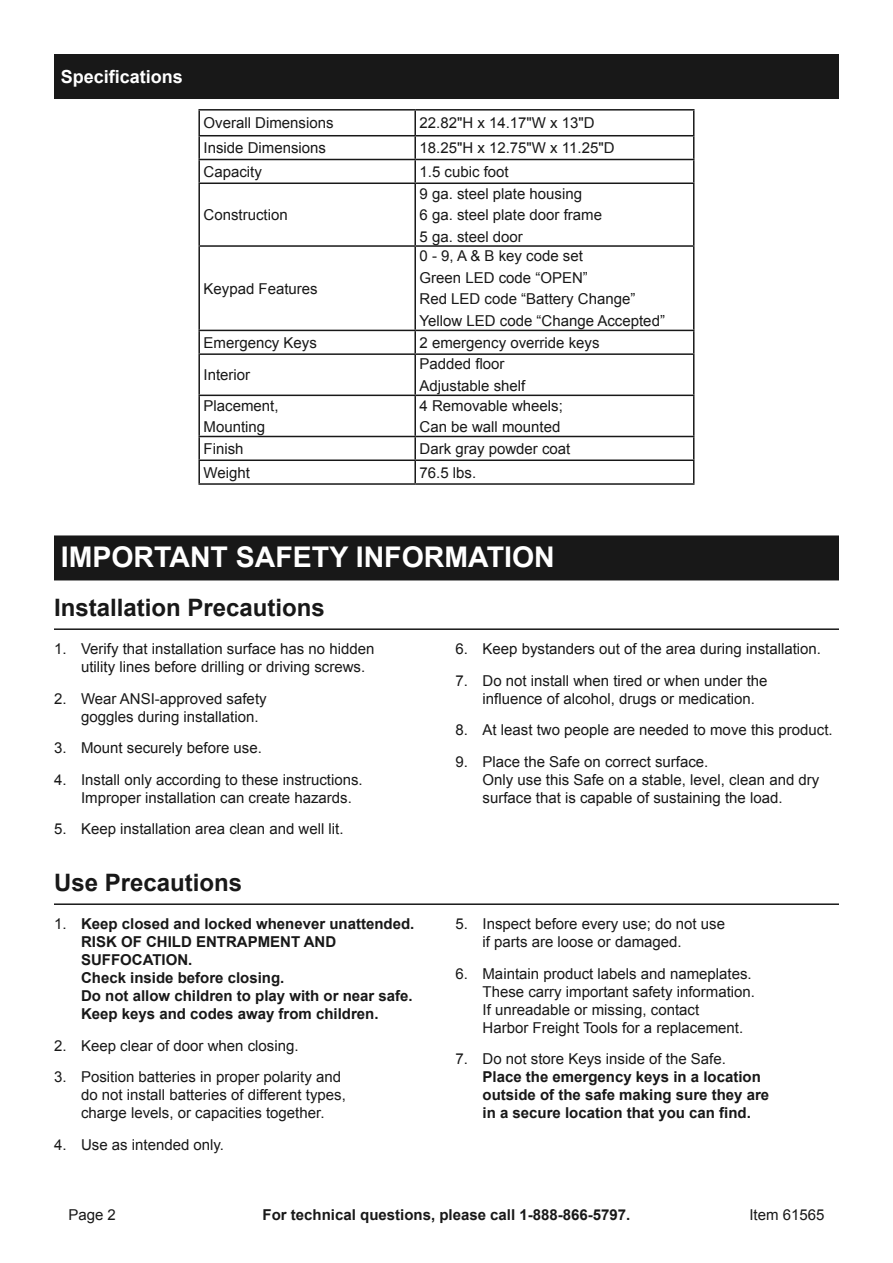
<style>
.page{position:relative;width:893px;height:1263px;background:#fff}
.page>*{position:absolute;margin:0;border:0;box-sizing:border-box;transform-origin:0 0}
.Section_Headers_0931{font:700 28.5px "Arial";color:#fff}
.Header_0931{font:700 24px "Arial";color:#181818}
.Section_Headers_0931-2{font:700 18px "Arial";color:#fff}
.t1{font:15px/18px "Arial";color:#181818}
.t2{font:700 15px/18px "Arial";color:#181818}
.s1{font-weight:400}
</style>
<div class="page">
<div style="left:54px;top:54px;width:785px;height:45px;background:#181818"></div>
<div style="left:54px;top:535px;width:785px;height:45px;background:#181818"></div>
<hr style="left:54px;top:628px;width:785px;height:2px;background:#181818">
<hr style="left:198px;top:109px;width:217px;height:2px;background:#181818">
<hr style="left:198px;top:111px;width:2px;height:24px;background:#181818">
<hr style="left:415px;top:109px;width:279px;height:2px;background:#181818">
<hr style="left:414px;top:111px;width:2px;height:24px;background:#181818">
<hr style="left:198px;top:135px;width:217px;height:1px;background:#181818">
<hr style="left:198px;top:136px;width:2px;height:23px;background:#181818">
<hr style="left:415px;top:135px;width:279px;height:1px;background:#181818">
<hr style="left:414px;top:136px;width:2px;height:23px;background:#181818">
<hr style="left:198px;top:159px;width:217px;height:1px;background:#181818">
<hr style="left:198px;top:160px;width:2px;height:22px;background:#181818">
<hr style="left:415px;top:159px;width:279px;height:1px;background:#181818">
<hr style="left:414px;top:160px;width:2px;height:22px;background:#181818">
<svg style="left:693px;top:111px;width:1px;height:71px"></svg>
<hr style="left:198px;top:182px;width:217px;height:2px;background:#181818">
<hr style="left:198px;top:184px;width:2px;height:61px;background:#181818">
<hr style="left:415px;top:182px;width:279px;height:2px;background:#181818">
<hr style="left:414px;top:184px;width:2px;height:61px;background:#181818">
<hr style="left:693px;top:184px;width:1px;height:61px;background:#181818">
<hr style="left:198px;top:245px;width:217px;height:2px;background:#181818">
<hr style="left:198px;top:247px;width:2px;height:83px;background:#181818">
<hr style="left:415px;top:245px;width:279px;height:2px;background:#181818">
<hr style="left:414px;top:247px;width:2px;height:83px;background:#181818">
<hr style="left:693px;top:247px;width:1px;height:83px;background:#181818">
<hr style="left:198px;top:330px;width:217px;height:1px;background:#181818">
<hr style="left:198px;top:331px;width:2px;height:22px;background:#181818">
<hr style="left:415px;top:330px;width:279px;height:1px;background:#181818">
<hr style="left:414px;top:331px;width:2px;height:22px;background:#181818">
<svg style="left:693px;top:331px;width:1px;height:22px"></svg>
<hr style="left:198px;top:353px;width:217px;height:2px;background:#181818">
<hr style="left:198px;top:355px;width:2px;height:40px;background:#181818">
<hr style="left:415px;top:353px;width:279px;height:2px;background:#181818">
<hr style="left:414px;top:355px;width:2px;height:40px;background:#181818">
<hr style="left:693px;top:355px;width:1px;height:40px;background:#181818">
<hr style="left:198px;top:395px;width:217px;height:1px;background:#181818">
<hr style="left:198px;top:396px;width:2px;height:40px;background:#181818">
<hr style="left:415px;top:395px;width:279px;height:1px;background:#181818">
<hr style="left:414px;top:396px;width:2px;height:40px;background:#181818">
<hr style="left:693px;top:396px;width:1px;height:40px;background:#181818">
<hr style="left:198px;top:436px;width:217px;height:1px;background:#181818">
<hr style="left:198px;top:437px;width:2px;height:22px;background:#181818">
<hr style="left:415px;top:436px;width:279px;height:1px;background:#181818">
<hr style="left:414px;top:437px;width:2px;height:22px;background:#181818">
<hr style="left:198px;top:459px;width:217px;height:2px;background:#181818">
<hr style="left:198px;top:461px;width:2px;height:22px;background:#181818">
<hr style="left:415px;top:459px;width:279px;height:2px;background:#181818">
<hr style="left:414px;top:461px;width:2px;height:22px;background:#181818">
<svg style="left:693px;top:437px;width:1px;height:46px"></svg>
<hr style="left:198px;top:483px;width:217px;height:2px;background:#181818">
<hr style="left:415px;top:483px;width:279px;height:2px;background:#181818">
<hr style="left:54px;top:903px;width:785px;height:2px;background:#181818">
<p class="Section_Headers_0931-2" style="left:61px;top:64px;width:124px">Specifications</p>
<p class="t1" style="left:204px;top:114px;width:132px">Overall Dimensions</p>
<p class="t1" style="left:420px;top:114px;width:177px">22.82"H x 14.17"W x 13"D</p>
<p class="t1" style="left:204px;top:139px;width:124px">Inside Dimensions</p>
<p class="t1" style="left:420px;top:139px;width:196px">18.25"H x 12.75"W x 11.25"D</p>
<p class="t1" style="left:204px;top:163px;width:60px">Capacity</p>
<p class="t1" style="left:420px;top:163px;width:91px">1.5 cubic foot</p>
<p class="t1" style="left:204px;top:206px;width:86px">Construction</p>
<p class="t1" style="left:420px;top:184px;width:164px">9 ga. steel plate housing</p>
<p class="t1" style="left:420px;top:206px;width:184px">6 ga. steel plate door frame</p>
<p class="t1" style="left:420px;top:228px;width:105px">5 ga. steel door</p>
<p class="t1" style="left:204px;top:280px;width:116px">Keypad Features</p>
<p class="t1" style="left:420px;top:247px;width:165px">0 - 9, A &amp; B key code set</p>
<p class="t1" style="left:420px;top:269px;width:170px">Green LED code “OPEN”</p>
<p class="t1" style="left:420px;top:290px;width:217px">Red LED code “Battery Change”</p>
<p class="t1" style="left:420px;top:312px;width:247px">Yellow LED code “Change Accepted”</p>
<p class="t1" style="left:204px;top:334px;width:115px">Emergency Keys</p>
<p class="t1" style="left:420px;top:334px;width:182px">2 emergency override keys</p>
<p class="t1" style="left:204px;top:366px;width:48px">Interior</p>
<p class="t1" style="left:420px;top:355px;width:87px">Padded floor</p>
<p class="t1" style="left:420px;top:377px;width:107px">Adjustable shelf</p>
<p class="t1" style="left:204px;top:396px;width:77px">Placement,</p>
<p class="t1" style="left:204px;top:418px;width:63px">Mounting</p>
<p class="t1" style="left:420px;top:396px;width:145px">4 Removable wheels;</p>
<p class="t1" style="left:420px;top:418px;width:142px">Can be wall mounted</p>
<p class="t1" style="left:204px;top:440px;width:42px">Finish</p>
<p class="t1" style="left:420px;top:440px;width:152px">Dark gray powder coat</p>
<p class="t1" style="left:204px;top:463px;width:48px">Weight</p>
<p class="t1" style="left:420px;top:463px;width:58px">76.5 lbs.</p>
<p class="Section_Headers_0931" style="left:61px;top:538px;width:495px">IMPORTANT SAFETY INFORMATION</p>
<p class="Header_0931" style="left:54px;top:592px;width:272px">Installation Precautions</p>
<p class="t1" style="left:81px;top:640px;width:295px;text-indent:-27px">1. Verify that installation surface has no hidden utility lines before drilling or driving screws.</p>
<p class="t1" style="left:81px;top:690px;width:187px;text-indent:-27px">2. Wear ANSI-approved safety goggles during installation.</p>
<p class="t1" style="left:54px;top:739px;width:209px">3. Mount securely before use.</p>
<p class="t1" style="left:81px;top:771px;width:283px;text-indent:-27px">4. Install only according to these instructions.<br>Improper installation can create hazards.</p>
<p class="t1" style="left:54px;top:820px;width:291px">5. Keep installation area clean and well lit.</p>
<p class="t1" style="left:455px;top:640px;width:367px">6. Keep bystanders out of the area during installation.</p>
<p class="t1" style="left:482px;top:672px;width:287px;text-indent:-27px">7. Do not install when tired or when under the influence of alcohol, drugs or medication.</p>
<p class="t1" style="left:455px;top:721px;width:379px">8. At least two people are needed to move this product.</p>
<p class="t1" style="left:482px;top:753px;width:338px;text-indent:-27px">9. Place the Safe on correct surface.<br>Only use this Safe on a stable, level, clean and dry surface that is capable of sustaining the load.</p>
<p class="Header_0931" style="left:54px;top:867px;width:190px">Use Precautions</p>
<p class="t2" style="left:81px;top:915px;width:335px;text-indent:-27px"><span class="s1">1.</span> Keep closed and locked whenever unattended.<br>RISK OF CHILD ENTRAPMENT AND SUFFOCATION.<br>Check inside before closing.<br>Do not allow children to play with or near safe.<br>Keep keys and codes away from children.</p>
<p class="t1" style="left:54px;top:1037px;width:246px">2. Keep clear of door when closing.</p>
<p class="t1" style="left:81px;top:1068px;width:266px;text-indent:-27px">3. Position batteries in proper polarity and do not install batteries of different types, charge levels, or capacities together.</p>
<p class="t1" style="left:54px;top:1136px;width:172px">4. Use as intended only.</p>
<p class="t1" style="left:482px;top:915px;width:244px;text-indent:-27px">5. Inspect before every use; do not use if parts are loose or damaged.</p>
<p class="t1" style="left:482px;top:965px;width:274px;text-indent:-27px">6. Maintain product labels and nameplates.<br>These carry important safety information.<br>If unreadable or missing, contact<br>Harbor Freight Tools for a replacement.</p>
<p class="t2" style="left:482px;top:1050px;width:288px;text-indent:-27px"><span class="s1">7. Do not store Keys inside of the Safe.<br></span>Place the emergency keys in a location outside of the safe making sure they are in a secure location that you can find.</p>
<p class="t1" style="left:68px;top:1206px;width:49px">Page 2</p>
<p class="t2" style="left:263px;top:1206px;width:369px">For technical questions, please call 1-888-866-5797.</p>
<p class="t1" style="left:749px;top:1206px;width:77px">Item 61565</p>
</div>
